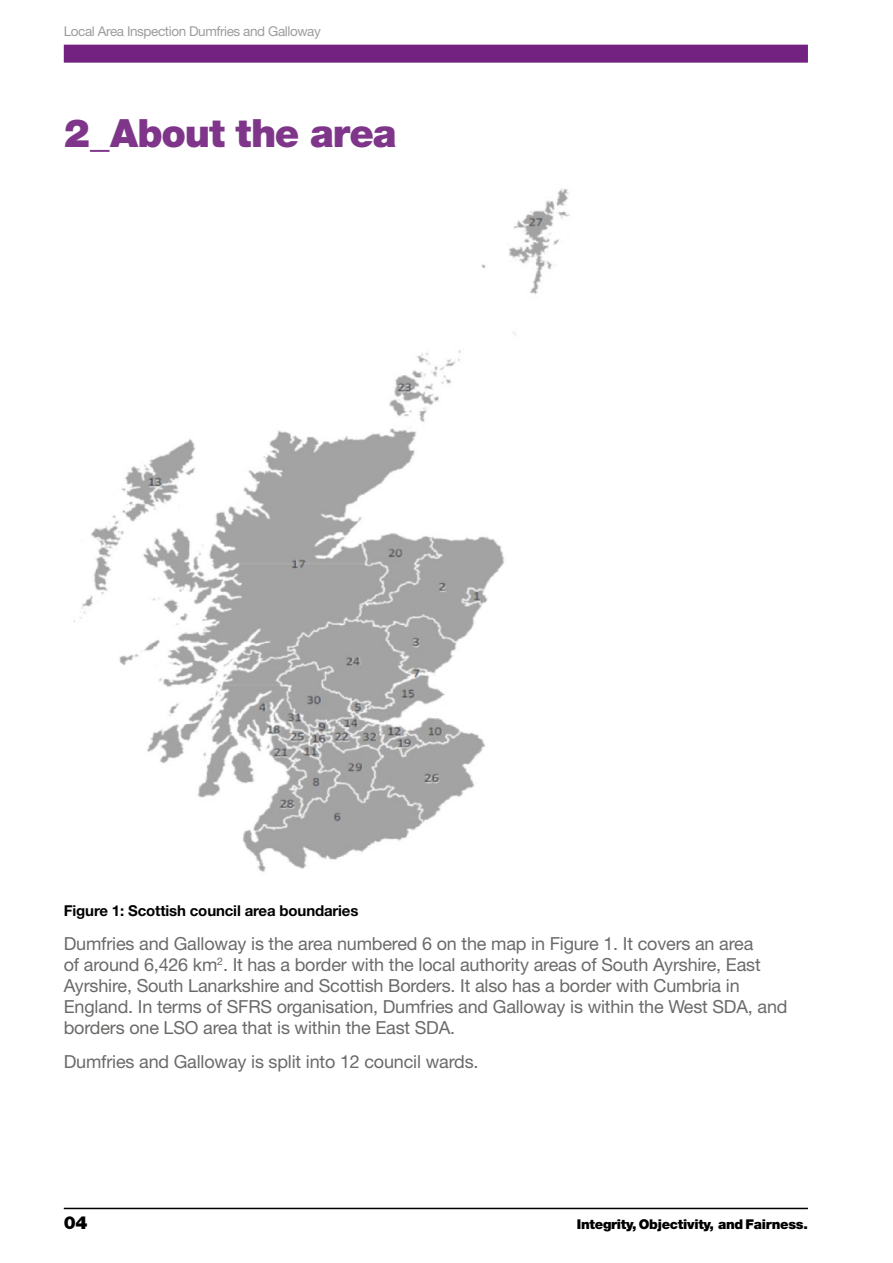
<style>
.page{position:relative;width:893px;height:1263px;background:#fff}
.page>*{position:absolute;margin:0;border:0;box-sizing:border-box;transform-origin:0 0}
.t1{font:900 39px "Helvetica Neue LT Std";letter-spacing:-.03em;color:#7f368a}
.t2{font:18px/21px "Helvetica Neue LT Std";letter-spacing:-.01em;color:#6a6a69}
.t3{font:900 18px "Helvetica Neue LT Std";color:#000}
.t4{font:700 15px "Helvetica Neue LT Std";letter-spacing:-.01em;color:#000}
.t5{font:13.5px "Helvetica Neue LT Std";letter-spacing:-.03em;color:#9d9d9c}
.t6{font:900 13.5px "Helvetica Neue LT Std";letter-spacing:-.02em;color:#000}
</style>
<div class="page">
<div style="left:64px;top:45px;width:744px;height:18px;background:#732281"></div>
<hr style="left:64px;top:1208px;width:744px;height:1px;background:#000">
<img style="left:73px;top:189px;width:497px;height:683px">
<p class="t5" style="left:64px;top:24px;width:259px">Local Area Inspection Dumfries and Galloway</p>
<h1 class="t1" style="left:64px;top:110px;width:334px">2_About the area</h1>
<p class="t4" style="left:64px;top:901px;width:296px">Figure 1: Scottish council area boundaries</p>
<p class="t2" style="left:64px;top:933px;width:725px">Dumfries and Galloway is the area numbered 6 on the map in Figure 1. It covers an area<br>of around 6,426 km<sup>2</sup>. It has a border with the local authority areas of South Ayrshire, East Ayrshire, South Lanarkshire and Scottish Borders. It also has a border with Cumbria in England. In terms of SFRS organisation, Dumfries and Galloway is within the West SDA, and borders one LSO area that is within the East SDA.</p>
<p class="t2" style="left:64px;top:1050px;width:416px">Dumfries and Galloway is split into 12 council wards.</p>
<p class="t3" style="left:64px;top:1212px;width:25px">04</p>
<p class="t6" style="left:577px;top:1216px;width:233px">Integrity, Objectivity, and Fairness.</p>
</div>
